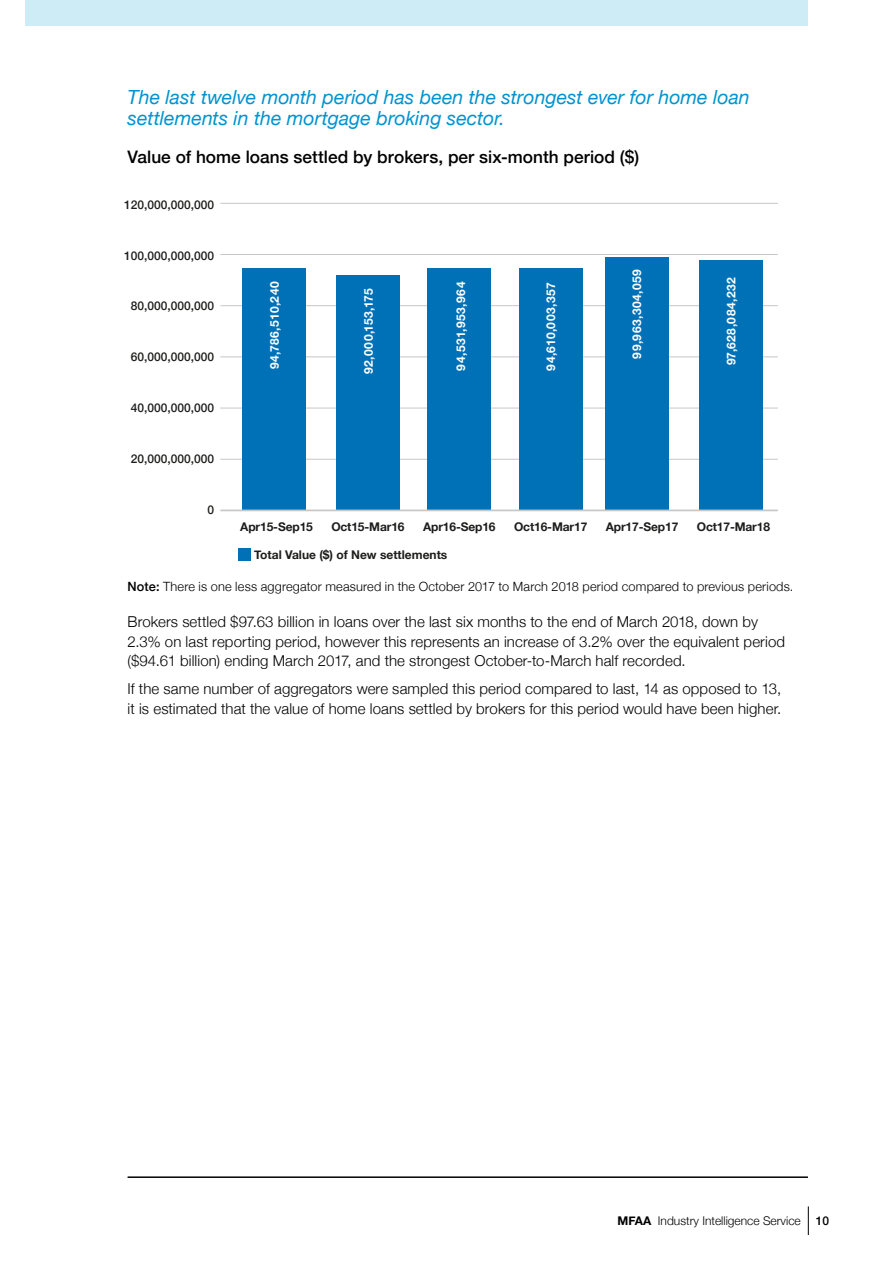
<style>
.page{position:relative;width:893px;height:1263px;background:#fff}
.page>*{position:absolute;margin:0;border:0;box-sizing:border-box;transform-origin:0 0}
.t1{font:italic 19.5px/21px "Helvetica Neue";color:#0093d0}
.t2{font:500 17.25px "Helvetica Neue";color:#000}
.t3{font:300 15px/19.5px "Helvetica Neue";letter-spacing:.005em;color:#000}
.t4{font:300 12.75px "Helvetica Neue";letter-spacing:.015em;color:#000}
.t5{font:700 12px "Helvetica Neue";color:#1d1d1c}
.t6{font:500 12px "Helvetica Neue";color:#1d1d1c}
.t7{font:700 12px "Helvetica Neue";letter-spacing:.045em;color:#fff}
.t8{font:300 12px "Helvetica Neue";color:#000}
.s1{font-weight:500}
.s2{font-weight:700}
</style>
<div class="page">
<svg style="left:808px;top:1206px;width:1px;height:29px"></svg>
<div style="left:26px;top:0;width:782px;height:26px;background:#ceecf6"></div>
<hr style="left:128px;top:1176px;width:680px;height:2px;background:#000">
<hr style="left:220px;top:459px;width:558px;height:1px;background:#c7c7c6">
<hr style="left:220px;top:203px;width:558px;height:1px;background:#c7c7c6">
<hr style="left:220px;top:254px;width:558px;height:1px;background:#c7c7c6">
<hr style="left:220px;top:305px;width:558px;height:1px;background:#c7c7c6">
<hr style="left:220px;top:356px;width:558px;height:1px;background:#c7c7c6">
<hr style="left:220px;top:408px;width:558px;height:1px;background:#c7c7c6">
<div style="left:242px;top:268px;width:64px;height:242px;background:#0071b7"></div>
<div style="left:336px;top:275px;width:64px;height:235px;background:#0071b7"></div>
<div style="left:427px;top:268px;width:64px;height:242px;background:#0071b7"></div>
<div style="left:519px;top:268px;width:64px;height:242px;background:#0071b7"></div>
<div style="left:605px;top:257px;width:64px;height:253px;background:#0071b7"></div>
<div style="left:699px;top:261px;width:63px;height:249px;background:#0071b7"></div>
<hr style="left:220px;top:510px;width:558px;height:1px;background:#c7c7c6">
<div style="left:238px;top:549px;width:12px;height:12px;background:#0071b7"></div>
<h1 class="t1" style="left:128px;top:87px;width:624px">The last twelve month period has been the strongest ever for home loan settlements in the mortgage broking sector.</h1>
<p class="t2" style="left:128px;top:143px;width:513px">Value of home loans settled by brokers, per six-month period ($)</p>
<p class="t5" style="left:218px;top:151px;width:339px">Total Value ($) New Residential loan settlements by brokers</p>
<p class="t6" style="left:124px;top:195px;width:92px">120,000,000,000</p>
<p class="t6" style="left:124px;top:246px;width:92px">100,000,000,000</p>
<p class="t6" style="left:131px;top:296px;width:85px">80,000,000,000</p>
<p class="t6" style="left:131px;top:347px;width:85px">60,000,000,000</p>
<p class="t6" style="left:131px;top:398px;width:85px">40,000,000,000</p>
<p class="t6" style="left:131px;top:449px;width:85px">20,000,000,000</p>
<p class="t6" style="left:207px;top:500px;width:8px">0</p>
<p class="t7" style="left:265px;top:369px;width:89px;rotate:-90deg">94,786,510,240</p>
<p class="t7" style="left:359px;top:374px;width:87px;rotate:-90deg">92,000,153,175</p>
<p class="t7" style="left:451px;top:371px;width:90px;rotate:-90deg">94,531,953,964</p>
<p class="t7" style="left:541px;top:371px;width:90px;rotate:-90deg">94,610,003,357</p>
<p class="t7" style="left:627px;top:359px;width:91px;rotate:-90deg">99,963,304,059</p>
<p class="t7" style="left:722px;top:365px;width:90px;rotate:-90deg">97,628,084,232</p>
<p class="t5" style="left:240px;top:517px;width:74px">Apr15-Sep15</p>
<p class="t5" style="left:331px;top:517px;width:75px">Oct15-Mar16</p>
<p class="t5" style="left:423px;top:517px;width:74px">Apr16-Sep16</p>
<p class="t5" style="left:514px;top:517px;width:75px">Oct16-Mar17</p>
<p class="t5" style="left:606px;top:517px;width:74px">Apr17-Sep17</p>
<p class="t5" style="left:697px;top:517px;width:75px">Oct17-Mar18</p>
<p class="t5" style="left:254px;top:545px;width:195px">Total Value ($) of New settlements</p>
<p class="t4" style="left:128px;top:576px;width:667px"><span class="s1">Note:</span> There is one less aggregator measured in the October 2017 to March 2018 period compared to previous periods.</p>
<p class="t3" style="left:128px;top:611px;width:659px">Brokers settled $97.63 billion in loans over the last six months to the end of March 2018, down by<br>2.3% on last reporting period, however this represents an increase of 3.2% over the equivalent period ($94.61 billion) ending March 2017, and the strongest October-to-March half recorded.</p>
<p class="t3" style="left:128px;top:678px;width:655px">If the same number of aggregators were sampled this period compared to last, 14 as opposed to 13, it is estimated that the value of home loans settled by brokers for this period would have been higher.</p>
<p class="t8" style="left:617px;top:1211px;width:213px"><span class="s2">MFAA</span> Industry Intelligence Service <span class="s1">10</span></p>
</div>
